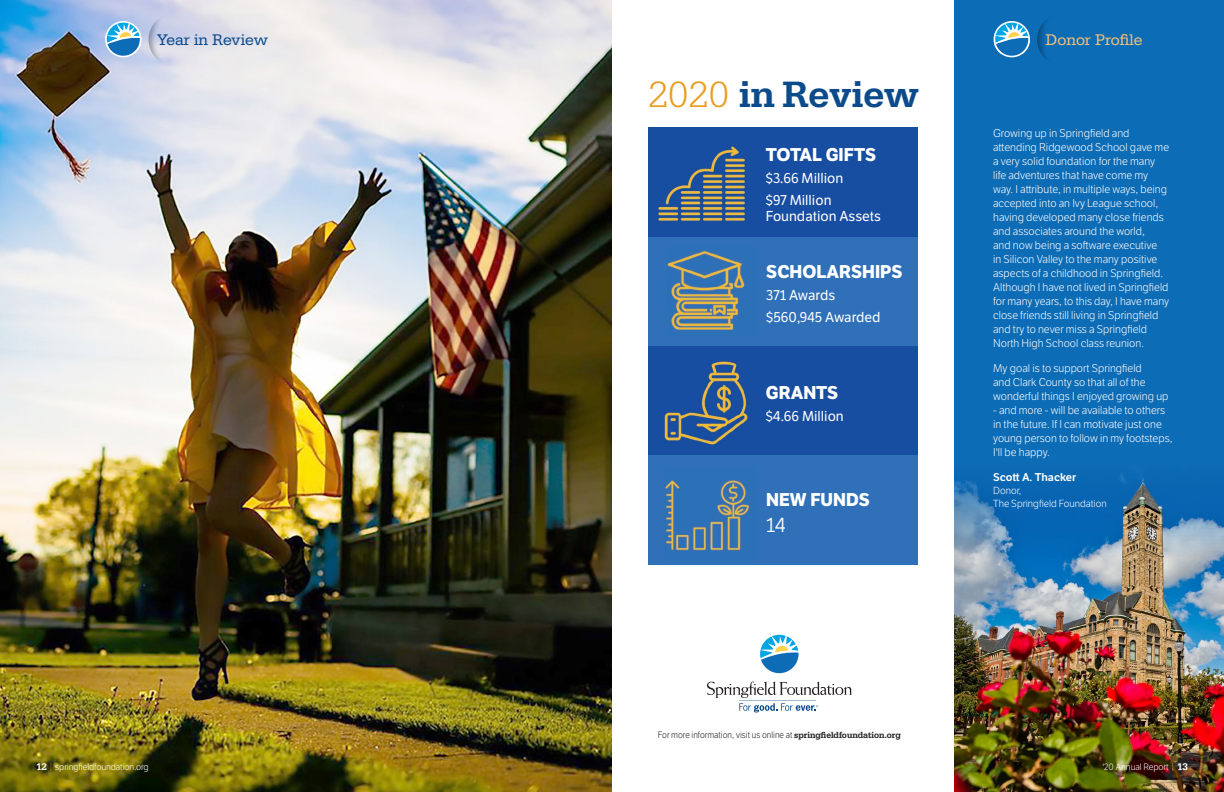
<style>
.page{position:relative;width:1224px;height:792px;background:#fff}
.page>*{position:absolute;margin:0;border:0;box-sizing:border-box;transform-origin:0 0}
._36_Pt__Headline{font:500 38px "Serifa";color:#0c4b8b}
.t1{font:20px "LFT Etica";color:#fff}
.t2{font:700 18px "LFT Etica";color:#fff}
._36_Pt__Headline-2{font:16px "Serifa";color:#f1c078}
._36_Pt__Headline-3{font:16px "Serifa";letter-spacing:-.005em;color:#0c4b8b}
.t3{font:14px/16px "LFT Etica";color:#fff}
.t4{font:300 11px/14px "LFT Etica";color:#fff}
.t5{font:11px "LFT Etica SB";color:#fff}
.t6{font:300 10px/13px "LFT Etica";color:#fff}
.Body_Text_9_5_13{font:300 9px "LFT Etica";color:#231f20;scale:.95 1}
.Body_Text_-_LFT_Etic{font:300 9px "LFT Etica";letter-spacing:-.01em;color:#fff}
.s1{font-weight:300;color:#e89d20}
.s2{font-family:"Serifa";font-weight:500}
.s3{font-family:"Serifa";font-weight:500;font-size:10px}
.s4{color:#e89d20}
</style>
<div class="page">
<img style="left:0;top:0;width:612px;height:792px">
<div style="left:954px;top:0;width:270px;height:792px;background:#0d6cb6"></div>
<img style="left:954px;top:474px;width:270px;height:318px">
<div style="left:1037px;top:13px;width:35px;height:53px;background:#231f20;opacity:.35"></div>
<svg style="left:994px;top:21px;width:36px;height:36px"></svg>
<img style="left:1117px;top:477px;width:56px;height:143px">
<div style="left:648px;top:127px;width:270px;height:110px;background:#184ea1"></div>
<svg style="left:707px;top:682px;width:145px;height:31px"></svg>
<svg style="left:760px;top:634px;width:39px;height:40px"></svg>
<div style="left:648px;top:237px;width:270px;height:109px;background:#2f70b8"></div>
<div style="left:648px;top:346px;width:270px;height:110px;background:#184ea1"></div>
<div style="left:648px;top:456px;width:270px;height:109px;background:#2f70b8"></div>
<img style="left:658px;top:146px;width:89px;height:77px">
<img style="left:667px;top:250px;width:78px;height:80px">
<img style="left:664px;top:361px;width:84px;height:84px">
<img style="left:665px;top:480px;width:85px;height:71px">
<div style="left:149px;top:13px;width:35px;height:53px;background:#231f20;opacity:.35"></div>
<svg style="left:105px;top:21px;width:36px;height:36px"></svg>
<p class="_36_Pt__Headline-3" style="left:157px;top:31px;width:112px">Year in Review</p>
<p class="_36_Pt__Headline" style="left:648px;top:72px;width:272px"><span class="s1">2020</span> in Review</p>
<p class="t2" style="left:766px;top:143px;width:112px">TOTAL GIFTS</p>
<p class="t3" style="left:766px;top:170px;width:79px">$3.66 Million</p>
<p class="t3" style="left:766px;top:192px;width:117px">$97 Million<br>Foundation Assets</p>
<p class="t2" style="left:766px;top:261px;width:138px">SCHOLARSHIPS</p>
<p class="t3" style="left:766px;top:288px;width:70px">371 Awards</p>
<p class="t3" style="left:766px;top:310px;width:116px">$560,945 Awarded</p>
<p class="t2" style="left:766px;top:381px;width:74px">GRANTS</p>
<p class="t3" style="left:766px;top:408px;width:79px">$4.66 Million</p>
<p class="t2" style="left:766px;top:489px;width:105px">NEW FUNDS</p>
<p class="t1" style="left:766px;top:513px;width:21px">14</p>
<p class="_36_Pt__Headline-2" style="left:1046px;top:31px;width:98px">Donor Profile</p>
<p class="t4" style="left:993px;top:127px;width:178px">Growing up in Springfield and attending Ridgewood School gave me a very solid foundation for the many life adventures that have come my way. I attribute, in multiple ways, being accepted into an Ivy League school, having developed many close friends and associates around the world,<br>and now being a software executive<br>in Silicon Valley to the many positive aspects of a childhood in Springfield.<br>Although I have not lived in Springfield for many years, to this day, I have many close friends still living in Springfield and try to never miss a Springfield North High School class reunion.</p>
<p class="t4" style="left:993px;top:362px;width:177px">My goal is to support Springfield<br>and Clark County so that all of the wonderful things I enjoyed growing up</p>
<p class="t4" style="left:993px;top:404px;width:181px">- and more - will be available to others in the future. If I can motivate just one young person to follow in my footsteps,<br>I'll be happy.</p>
<p class="t5" style="left:993px;top:471px;width:85px">Scott A. Thacker</p>
<p class="t6" style="left:993px;top:485px;width:115px">Donor,<br>The Springfield Foundation</p>
<p class="Body_Text_9_5_13" style="left:658px;top:730px;width:257px">For more information, visit us online at <span class="s2">springfieldfoundation.org</span></p>
<p class="Body_Text_-_LFT_Etic" style="left:36px;top:761px;width:114px"><span class="s3">12</span> <span class="s4">|</span> springfieldfoundation.org</p>
<p class="Body_Text_-_LFT_Etic" style="left:1102px;top:761px;width:87px">'20 Annual Report <span class="s4">|</span> <span class="s3">13</span></p>
</div>
